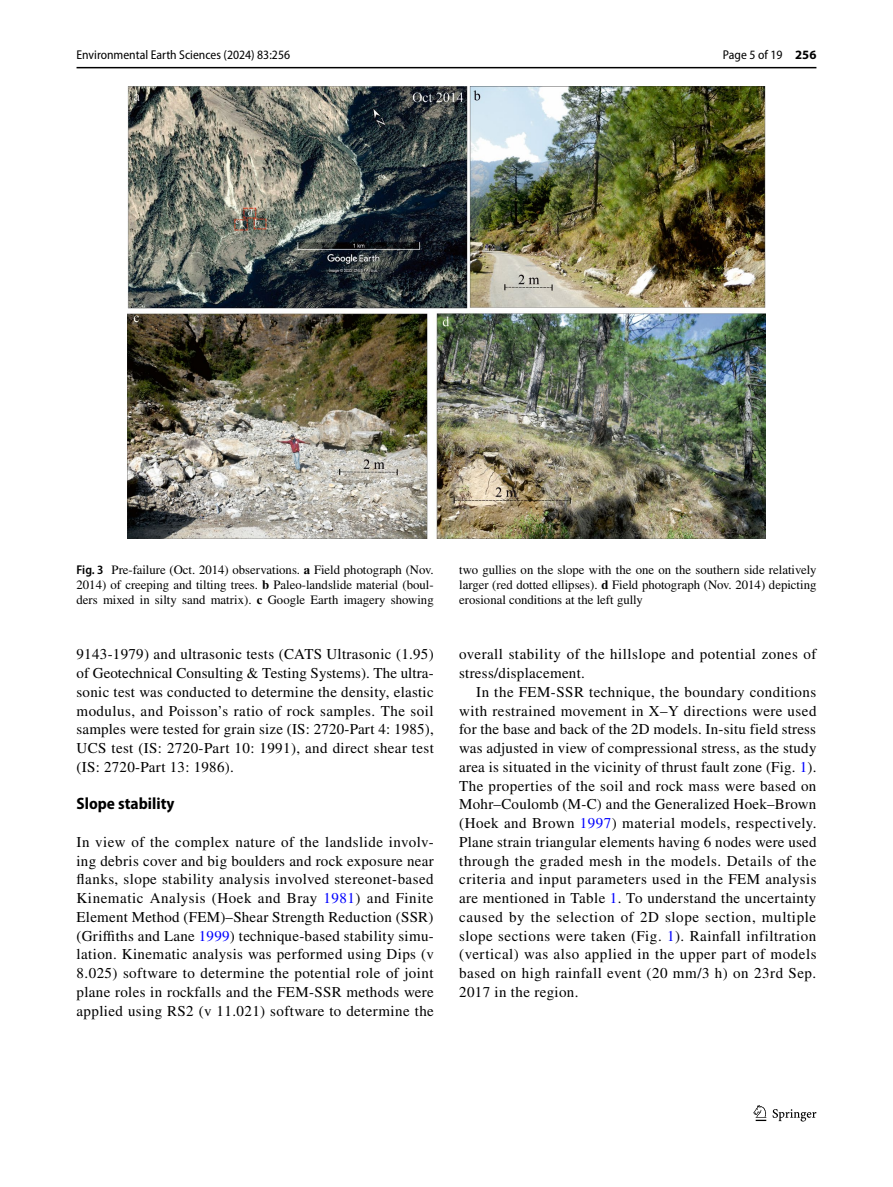
<style>
.page{position:relative;width:893px;height:1187px;background:#fff}
.page>*{position:absolute;margin:0;border:0;box-sizing:border-box;transform-origin:0 0}
.t1{font:700 semi-condensed 16.5px "Myriad Pro";color:#000}
.t2{font:15px/18.8px "STIX";letter-spacing:.025em;color:#000;text-align:justify}
.t3{font:12.75px/15px "STIX";color:#000;text-align:justify}
.t4{font:semi-condensed 12.75px "Myriad Pro";color:#000}
.s1{font-weight:700;font-stretch:normal}
.s2{font-family:"Myriad Pro";font-weight:600;font-stretch:semi-condensed}
.s3{font-weight:700}
.s4{color:#00f}
</style>
<div class="page">
<hr style="left:77px;top:67px;width:739px;height:1px;background:#000">
<svg style="left:753px;top:1105px;width:13px;height:15px"></svg>
<svg style="left:773px;top:1109px;width:43px;height:12px"></svg>
<img style="left:128px;top:87px;width:637px;height:451px">
<p class="t4" style="left:77px;top:48px;width:215px">Environmental Earth Sciences (2024) 83:256</p>
<p class="t4" style="left:723px;top:48px;width:95px">Page 5 of 19 <span class="s1">256</span></p>
<p class="t3" style="left:77px;top:563px;width:359px"><span class="s2">Fig. 3</span> Pre-failure (Oct. 2014) observations. <span class="s3">a</span> Field photograph (Nov.<br>2014) of creeping and tilting trees. <span class="s3">b</span> Paleo-landslide material (boul&shy;ders mixed in silty sand matrix). <span class="s3">c</span> Google Earth imagery showing</p>
<p class="t3" style="left:459px;top:563px;width:359px">two gullies on the slope with the one on the southern side relatively larger (red dotted ellipses). <span class="s3">d</span> Field photograph (Nov. 2014) depicting erosional conditions at the left gully</p>
<p class="t2" style="left:77px;top:646px;width:359px">9143-1979) and ultrasonic tests (CATS Ultrasonic (1.95) of Geotechnical Consulting &amp; Testing Systems). The ultra&shy;sonic test was conducted to determine the density, elastic modulus, and Poisson’s ratio of rock samples. The soil samples were tested for grain size (IS: 2720-Part 4: 1985), UCS test (IS: 2720-Part 10: 1991), and direct shear test (IS: 2720-Part 13: 1986).</p>
<p class="t1" style="left:77px;top:794px;width:100px">Slope stability</p>
<p class="t2" style="left:77px;top:833px;width:359px">In view of the complex nature of the landslide involv&shy;ing debris cover and big boulders and rock exposure near flanks, slope stability analysis involved stereonet-based Kinematic Analysis (Hoek and Bray <span class="s4">1981</span>) and Finite Element Method (FEM)–Shear Strength Reduction (SSR) (Griffiths and Lane <span class="s4">1999</span>) technique-based stability simu&shy;lation. Kinematic analysis was performed using Dips (v 8.025) software to determine the potential role of joint plane roles in rockfalls and the FEM-SSR methods were applied using RS2 (v 11.021) software to determine the</p>
<p class="t2" style="left:459px;top:646px;width:359px">overall stability of the hillslope and potential zones of stress/displacement.</p>
<p class="t2" style="left:459px;top:683px;width:359px;text-indent:17px">In the FEM-SSR technique, the boundary conditions with restrained movement in X–Y directions were used for the base and back of the 2D models. In-situ field stress was adjusted in view of compressional stress, as the study area is situated in the vicinity of thrust fault zone (Fig. <span class="s4">1</span>).<br>The properties of the soil and rock mass were based on Mohr–Coulomb (M-C) and the Generalized Hoek–Brown (Hoek and Brown <span class="s4">1997</span>) material models, respectively.<br>Plane strain triangular elements having 6 nodes were used through the graded mesh in the models. Details of the criteria and input parameters used in the FEM analysis are mentioned in Table <span class="s4">1</span>. To understand the uncertainty caused by the selection of 2D slope section, multiple slope sections were taken (Fig. <span class="s4">1</span>). Rainfall infiltration (vertical) was also applied in the upper part of models based on high rainfall event (20 mm/3 h) on 23rd Sep.<br>2017 in the region.</p>
</div>
